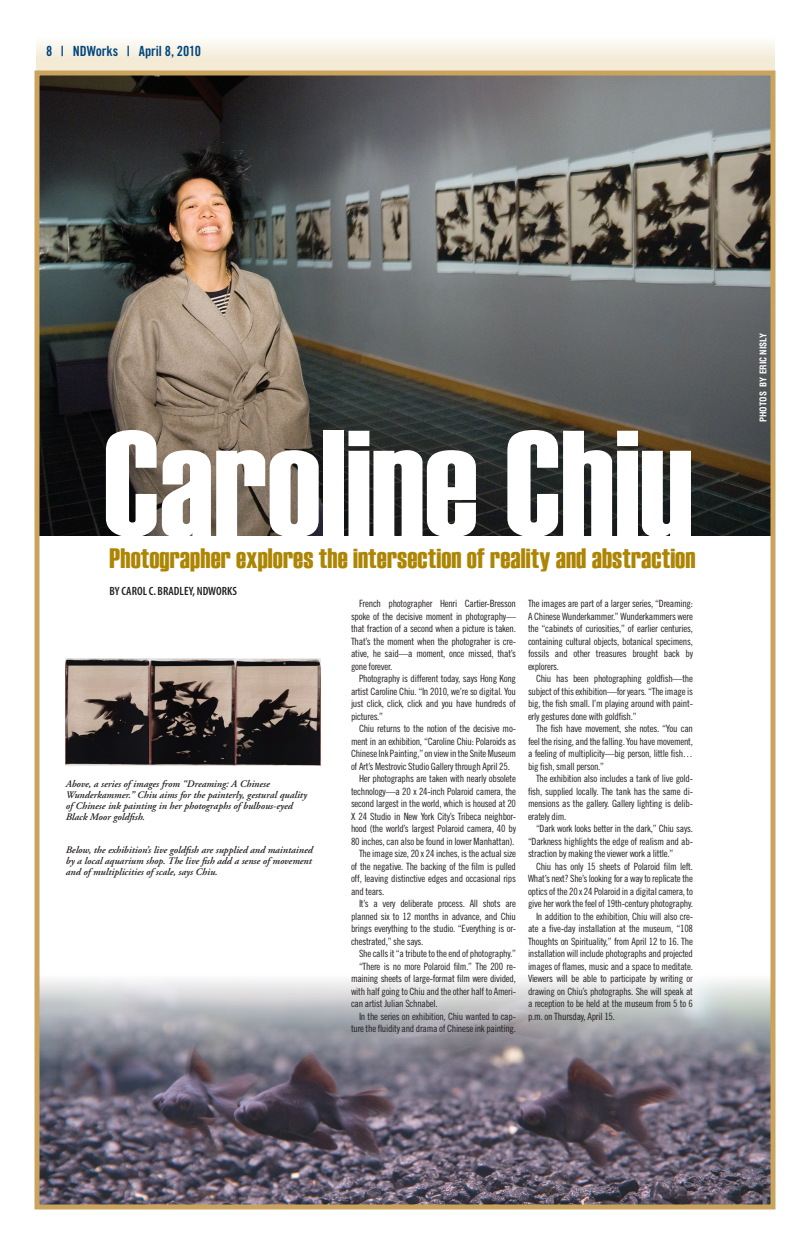
<style>
.page{position:relative;width:810px;height:1242px;background:#fff}
.page>*{position:absolute;margin:0;border:0;box-sizing:border-box;transform-origin:0 0}
.t1{font:150.5px "Haettenschweiler";color:#fff}
.t2{font:28px "Haettenschweiler";letter-spacing:.01em;color:#ad8504}
.t3{font:14px "Trade Gothic Bold Cond Twenty";letter-spacing:-.01em;color:#00467e}
.t4{font:600 condensed 12px "Myriad Pro";letter-spacing:.005em;color:#231f20}
.t5{font:10px/12.5px "Trade Gothic Cond Eighteen";letter-spacing:-.025em;color:#231f20;text-align:justify}
.t6{font:italic 600 10px/11px "Adobe Garamond";color:#231f20}
.t7{font:700 condensed 9px "Helvetica";color:#fff}
</style>
<div class="page">
<img style="left:40px;top:76px;width:730px;height:460px">
<svg style="left:36px;top:42px;width:738px;height:28px;background:#f5efdf"></svg>
<img style="left:40px;top:980px;width:730px;height:224px">
<img style="left:66px;top:658px;width:254px;height:108px">
<div style="left:34px;top:70px;width:742px;height:1140px;border:5px solid #caa35e"></div>
<h3 class="t3" style="left:46px;top:42px;width:156px">8 | NDWorks | April 8, 2010</h3>
<h1 class="t1" style="left:103px;top:398px;width:591px">Caroline Chiu</h1>
<h2 class="t2" style="left:110px;top:543px;width:587px">Photographer explores the intersection of reality and abstraction</h2>
<p class="t4" style="left:110px;top:583px;width:129px">BY CAROL C. BRADLEY, NDWORKS</p>
<p class="t6" style="left:66px;top:778px;width:243px">Above, a series of images from “Dreaming: A Chinese Wunderkammer.” Chiu aims for the painterly, gestural quality of Chinese ink painting in her photographs of bulbous-eyed Black Moor goldfish.</p>
<p class="t6" style="left:66px;top:844px;width:248px;text-align:justify">Below, the exhibition’s live goldfish are supplied and maintained by a local aquarium shop. The live fish add a sense of movement and of multiplicities of scale, says Chiu.</p>
<p class="t5" style="left:351px;top:598px;width:167px;text-indent:8px">French photographer Henri Cartier-Bresson spoke of the decisive moment in photography— that fraction of a second when a picture is taken.<br>That’s the moment when the photograher is cre&shy;ative, he said—a moment, once missed, that’s gone forever.</p>
<p class="t5" style="left:351px;top:673px;width:167px;text-indent:8px">Photography is different today, says Hong Kong artist Caroline Chiu. “In 2010, we’re so digital. You just click, click, click and you have hundreds of pictures.”</p>
<p class="t5" style="left:359px;top:723px;width:158px">Chiu returns to the notion of the decisive mo-</p>
<p class="t5" style="left:351px;top:735px;width:166px">ment in an exhibition, “Caroline Chiu: Polaroids as</p>
<p class="t5" style="left:351px;top:748px;width:167px">Chinese Ink Painting,” on view in the Snite Museum</p>
<p class="t5" style="left:351px;top:760px;width:160px">of Art’s Mestrovic Studio Gallery through April 25.</p>
<p class="t5" style="left:359px;top:773px;width:158px">Her photographs are taken with nearly obsolete</p>
<p class="t5" style="left:351px;top:785px;width:167px">technology—a 20 x 24-inch Polaroid camera, the</p>
<p class="t5" style="left:351px;top:798px;width:167px">second largest in the world, which is housed at 20</p>
<p class="t5" style="left:351px;top:810px;width:166px">X 24 Studio in New York City’s Tribeca neighbor-</p>
<p class="t5" style="left:351px;top:823px;width:167px">hood (the world’s largest Polaroid camera, 40 by</p>
<p class="t5" style="left:351px;top:835px;width:165px">80 inches, can also be found in lower Manhattan).</p>
<p class="t5" style="left:359px;top:848px;width:159px">The image size, 20 x 24 inches, is the actual size</p>
<p class="t5" style="left:351px;top:860px;width:167px">of the negative. The backing of the film is pulled</p>
<p class="t5" style="left:351px;top:873px;width:166px">off, leaving distinctive edges and occasional rips</p>
<p class="t5" style="left:351px;top:885px;width:35px">and tears.</p>
<p class="t5" style="left:359px;top:898px;width:159px">It’s a very deliberate process. All shots are</p>
<p class="t5" style="left:351px;top:910px;width:167px">planned six to 12 months in advance, and Chiu</p>
<p class="t5" style="left:351px;top:923px;width:166px">brings everything to the studio. “Everything is or-</p>
<p class="t5" style="left:351px;top:935px;width:74px">chestrated,” she says.</p>
<p class="t5" style="left:359px;top:948px;width:158px">She calls it “a tribute to the end of photography.”</p>
<p class="t5" style="left:359px;top:960px;width:158px">“There is no more Polaroid film.” The 200 re-</p>
<p class="t5" style="left:351px;top:973px;width:167px">maining sheets of large-format film were divided,</p>
<p class="t5" style="left:351px;top:985px;width:166px">with half going to Chiu and the other half to Ameri-</p>
<p class="t5" style="left:351px;top:998px;width:88px">can artist Julian Schnabel.</p>
<p class="t5" style="left:359px;top:1010px;width:158px">In the series on exhibition, Chiu wanted to cap-</p>
<p class="t5" style="left:351px;top:1023px;width:167px">ture the fluidity and drama of Chinese ink painting.</p>
<p class="t5" style="left:528px;top:598px;width:167px">The images are part of a larger series, “Dreaming:<br>A Chinese Wunderkammer.” Wunderkammers were the “cabinets of curiosities,” of earlier centuries, containing cultural objects, botanical specimens, fossils and other treasures brought back by explorers.</p>
<p class="t5" style="left:528px;top:673px;width:167px;text-indent:8px">Chiu has been photographing goldfish—the subject of this exhibition—for years. “The image is big, the fish small. I’m playing around with paint&shy;erly gestures done with goldfish.”</p>
<p class="t5" style="left:528px;top:723px;width:167px;text-indent:8px">The fish have movement, she notes. “You can feel the rising, and the falling. You have movement, a feeling of multiplicity—big person, little fish… big fish, small person.”</p>
<p class="t5" style="left:528px;top:773px;width:167px;text-indent:8px">The exhibition also includes a tank of live gold&shy;fish, supplied locally. The tank has the same di&shy;mensions as the gallery. Gallery lighting is delib&shy;erately dim.</p>
<p class="t5" style="left:528px;top:823px;width:167px;text-indent:8px">“Dark work looks better in the dark,” Chiu says. “Darkness highlights the edge of realism and ab&shy;straction by making the viewer work a little.”</p>
<p class="t5" style="left:536px;top:860px;width:158px">Chiu has only 15 sheets of Polaroid film left.</p>
<p class="t5" style="left:528px;top:873px;width:166px">What’s next? She’s looking for a way to replicate the</p>
<p class="t5" style="left:528px;top:885px;width:167px">optics of the 20 x 24 Polaroid in a digital camera, to</p>
<p class="t5" style="left:528px;top:898px;width:166px">give her work the feel of 19th-century photography.</p>
<p class="t5" style="left:536px;top:910px;width:159px">In addition to the exhibition, Chiu will also cre-</p>
<p class="t5" style="left:528px;top:923px;width:167px">ate a five-day installation at the museum, “108</p>
<p class="t5" style="left:528px;top:935px;width:167px">Thoughts on Spirituality,” from April 12 to 16. The</p>
<p class="t5" style="left:528px;top:948px;width:167px">installation will include photographs and projected</p>
<p class="t5" style="left:528px;top:960px;width:166px">images of flames, music and a space to meditate.</p>
<p class="t5" style="left:528px;top:973px;width:167px">Viewers will be able to participate by writing or</p>
<p class="t5" style="left:528px;top:985px;width:167px">drawing on Chiu’s photographs. She will speak at</p>
<p class="t5" style="left:528px;top:998px;width:167px">a reception to be held at the museum from 5 to 6</p>
<p class="t5" style="left:528px;top:1010px;width:88px">p.m. on Thursday, April 15.</p>
<p class="t7" style="left:758px;top:422px;width:91px;rotate:-90deg">photos by Eric Nisly</p>
</div>
